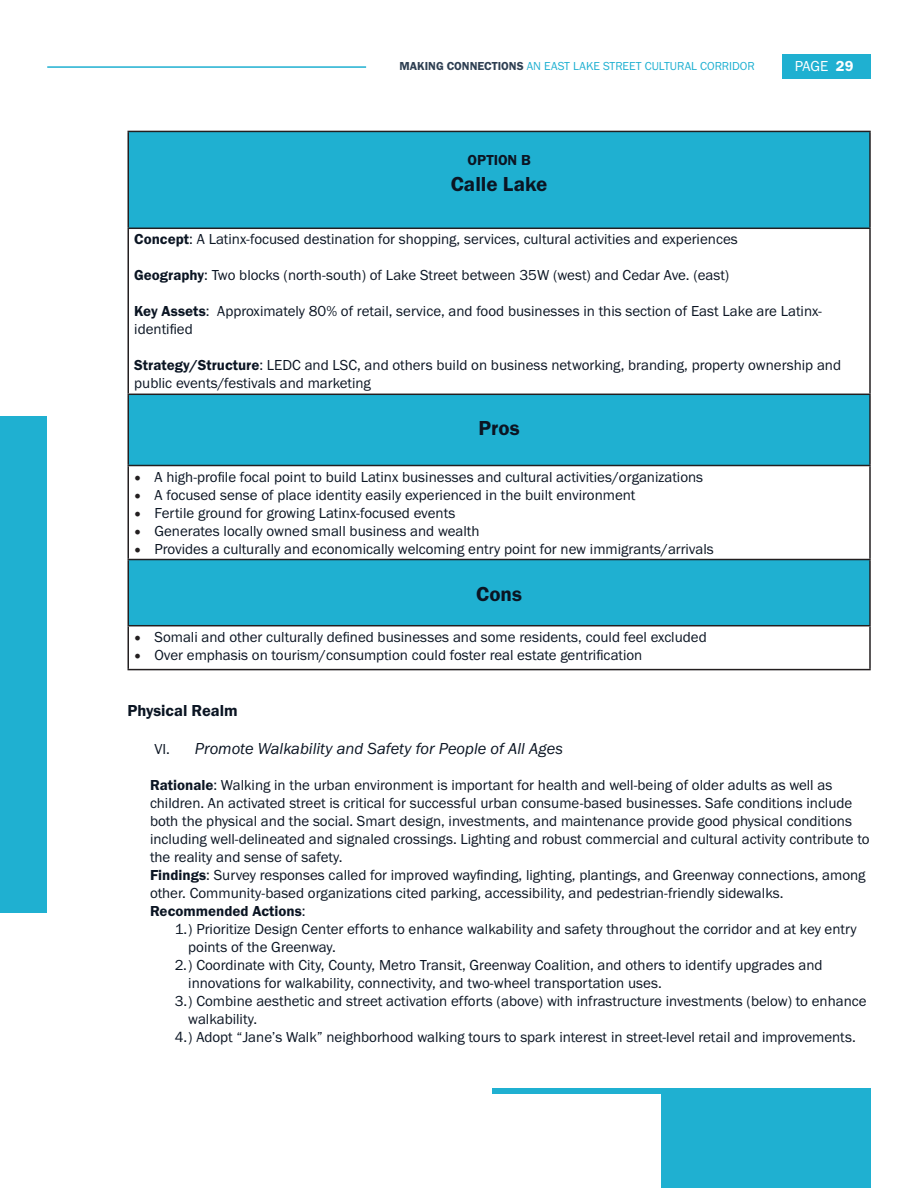
<style>
.page{position:relative;width:918px;height:1188px;background:#fff}
.page>*{position:absolute;margin:0;border:0;box-sizing:border-box;transform-origin:0 0}
.t1{font:21px "Franklin Gothic URW Dem";color:#0b1523}
.t2{font:16.5px "Franklin Gothic URW Boo Ita";color:#0b1523}
.t3{font:16.5px "Franklin Gothic URW Dem";color:#0b1523}
.t4{font:15px/18px "Franklin Gothic URW Boo";color:#0b1523}
.t5{font:15px "Franklin Gothic URW Dem";color:#0b1523}
.t6{font:15px "Franklin Gothic URW Boo";color:#fff}
.t7{font:12px "Franklin Gothic URW Boo";color:#1fb0d1}
.s1{font-family:"Franklin Gothic URW Dem";color:#2e3f52}
.s2{font-family:"Franklin Gothic URW Dem"}
.s3{font-family:"Minion Pro";font-size:18px;color:#231f20}
.s4{font-family:"Franklin Gothic URW Boo";font-size:15px}
.s5{font-family:"Franklin Gothic URW Boo"}
</style>
<div class="page">
<div style="left:782px;top:54px;width:89px;height:24px;background:#1fb0d1"></div>
<hr style="left:47px;top:66px;width:319px;height:2px;background:#1fb0d1">
<div style="left:0;top:416px;width:47px;height:496px;background:#1fb0d1"></div>
<div style="left:128px;top:131px;width:742px;height:97px;background:#1fb0d1"></div>
<svg style="left:129px;top:395px;width:740px;height:230px;fill:#1fb0d1"></svg>
<hr style="left:127px;top:229px;width:2px;height:165px;background:#231f20">
<hr style="left:869px;top:229px;width:2px;height:165px;background:#231f20">
<hr style="left:127px;top:394px;width:744px;height:1px;background:#231f20">
<hr style="left:127px;top:395px;width:2px;height:70px;background:#231f20">
<hr style="left:869px;top:395px;width:2px;height:70px;background:#231f20">
<hr style="left:127px;top:465px;width:744px;height:1px;background:#231f20">
<hr style="left:127px;top:466px;width:2px;height:93px;background:#231f20">
<hr style="left:869px;top:466px;width:2px;height:93px;background:#231f20">
<hr style="left:127px;top:559px;width:744px;height:1px;background:#231f20">
<hr style="left:127px;top:560px;width:2px;height:65px;background:#231f20">
<hr style="left:869px;top:560px;width:2px;height:65px;background:#231f20">
<hr style="left:127px;top:625px;width:744px;height:1px;background:#231f20">
<hr style="left:127px;top:626px;width:2px;height:43px;background:#231f20">
<hr style="left:869px;top:626px;width:2px;height:43px;background:#231f20">
<hr style="left:127px;top:669px;width:744px;height:1px;background:#231f20">
<hr style="left:127px;top:131px;width:744px;height:1px;background:#231f20">
<hr style="left:127px;top:132px;width:2px;height:96px;background:#231f20">
<hr style="left:869px;top:132px;width:2px;height:96px;background:#231f20">
<hr style="left:127px;top:228px;width:744px;height:1px;background:#231f20">
<div style="left:661px;top:1088px;width:210px;height:100px;background:#1fb0d1"></div>
<div style="left:492px;top:1088px;width:379px;height:6px;background:#1fb0d1"></div>
<p class="t7" style="left:400px;top:59px;width:357px"><span class="s1">MAKING CONNECTIONS</span> AN EAST LAKE STREET CULTURAL CORRIDOR</p>
<p class="t6" style="left:795px;top:57px;width:60px">PAGE <span class="s2">29</span></p>
<p class="t5" style="left:467px;top:151px;width:65px">OPTION B</p>
<p class="t1" style="left:451px;top:171px;width:98px">Calle Lake</p>
<p class="t4" style="left:134px;top:230px;width:605px"><span class="s2">Concept</span>: A Latinx-focused destination for shopping, services, cultural activities and experiences</p>
<p class="t4" style="left:134px;top:266px;width:597px"><span class="s2">Geography</span>: Two blocks (north-south) of Lake Street between 35W (west) and Cedar Ave. (east)</p>
<p class="t4" style="left:134px;top:302px;width:689px"><span class="s2">Key Assets</span>: Approximately 80% of retail, service, and food businesses in this section of East Lake are Latinx&shy;identified</p>
<p class="t4" style="left:134px;top:356px;width:708px"><span class="s2">Strategy/Structure</span>: LEDC and LSC, and others build on business networking, branding, property ownership and public events/festivals and marketing</p>
<p class="t1" style="left:479px;top:416px;width:43px">Pros</p>
<p class="t4" style="left:134px;top:467px;width:571px"><span class="s3">•</span> A high-profile focal point to build Latinx businesses and cultural activities/organizations</p>
<p class="t4" style="left:134px;top:485px;width:503px"><span class="s3">•</span> A focused sense of place identity easily experienced in the built environment</p>
<p class="t4" style="left:134px;top:503px;width:323px"><span class="s3">•</span> Fertile ground for growing Latinx-focused events</p>
<p class="t4" style="left:134px;top:521px;width:347px"><span class="s3">•</span> Generates locally owned small business and wealth</p>
<p class="t4" style="left:134px;top:539px;width:581px"><span class="s3">•</span> Provides a culturally and economically welcoming entry point for new immigrants/arrivals</p>
<p class="t1" style="left:476px;top:581px;width:47px">Cons</p>
<p class="t4" style="left:134px;top:627px;width:574px"><span class="s3">•</span> Somali and other culturally defined businesses and some residents, could feel excluded</p>
<p class="t4" style="left:134px;top:645px;width:510px"><span class="s3">•</span> Over emphasis on tourism/consumption could foster real estate gentrification</p>
<p class="t3" style="left:127px;top:701px;width:112px">Physical Realm</p>
<p class="t2" style="left:154px;top:738px;width:410px"><span class="s4">VI.</span> Promote Walkability and Safety for People of All Ages</p>
<p class="t4" style="left:150px;top:776px;width:721px"><span class="s2">Rationale</span>: Walking in the urban environment is important for health and well-being of older adults as well as children. An activated street is critical for successful urban consume-based businesses. Safe conditions include both the physical and the social. Smart design, investments, and maintenance provide good physical conditions including well-delineated and signaled crossings. Lighting and robust commercial and cultural activity contribute to the reality and sense of safety.</p>
<p class="t4" style="left:150px;top:866px;width:717px"><span class="s2">Findings</span>: Survey responses called for improved wayfinding, lighting, plantings, and Greenway connections, among other. Community-based organizations cited parking, accessibility, and pedestrian-friendly sidewalks.</p>
<p class="t5" style="left:150px;top:902px;width:157px">Recommended Actions<span class="s5">:</span></p>
<p class="t4" style="left:188px;top:920px;width:670px;text-indent:-14px">1.) Prioritize Design Center efforts to enhance walkability and safety throughout the corridor and at key entry points of the Greenway.</p>
<p class="t4" style="left:188px;top:956px;width:636px;text-indent:-14px">2.) Coordinate with City, County, Metro Transit, Greenway Coalition, and others to identify upgrades and innovations for walkability, connectivity, and two-wheel transportation uses.</p>
<p class="t4" style="left:188px;top:992px;width:680px;text-indent:-14px">3.) Combine aesthetic and street activation efforts (above) with infrastructure investments (below) to enhance walkability.</p>
<p class="t4" style="left:175px;top:1028px;width:683px">4.) Adopt “Jane’s Walk” neighborhood walking tours to spark interest in street-level retail and improvements.</p>
</div>
